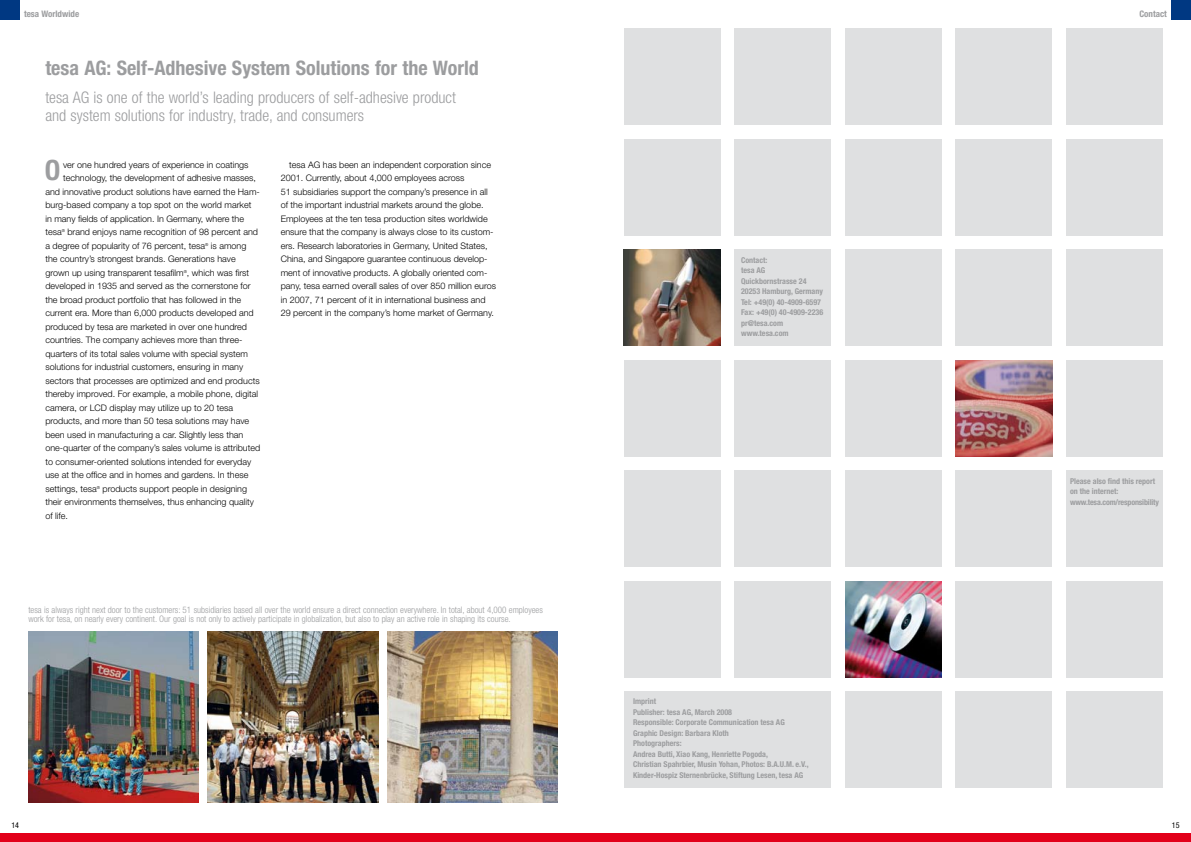
<style>
.page{position:relative;width:1191px;height:842px;background:#fff}
.page>*{position:absolute;margin:0;border:0;box-sizing:border-box;transform-origin:0 0}
.t1{font:700 condensed 28px "Helvetica Neue";color:#9c9d9f}
.t2{font:700 condensed 20px "Helvetica Neue";color:#9c9d9f}
.t3{font:300 condensed 16px/18px "Helvetica Neue";color:#9c9d9f}
.t4{font:300 9px/13.5px "Helvetica Neue";color:#000}
.t5{font:300 condensed 9px/9px "Helvetica Neue";color:#9c9d9f}
.t6{font:700 condensed 9px "Helvetica Neue";color:#9c9d9f}
.t7{font:700 condensed 8px/10.5px "Helvetica Neue";color:#9c9d9f}
.t8{font:condensed 8px "Helvetica Neue";color:#000}
.t9{font:300 4px "Helvetica Neue";color:#000}
</style>
<div class="page">
<div style="left:0;top:0;width:20px;height:20px;background:#003882"></div>
<div style="left:1171px;top:0;width:20px;height:20px;background:#003882"></div>
<div style="left:734px;top:360px;width:97px;height:96px;background:#dfe0e1"></div>
<div style="left:734px;top:249px;width:97px;height:97px;background:#dfe0e1"></div>
<div style="left:0;top:833px;width:1191px;height:9px;background:#e2001a"></div>
<div style="left:624px;top:28px;width:96px;height:97px;background:#dfe0e1"></div>
<div style="left:734px;top:28px;width:97px;height:97px;background:#dfe0e1"></div>
<div style="left:845px;top:28px;width:96px;height:97px;background:#dfe0e1"></div>
<div style="left:955px;top:28px;width:97px;height:97px;background:#dfe0e1"></div>
<div style="left:1066px;top:28px;width:96px;height:97px;background:#dfe0e1"></div>
<div style="left:624px;top:139px;width:96px;height:96px;background:#dfe0e1"></div>
<div style="left:734px;top:139px;width:97px;height:96px;background:#dfe0e1"></div>
<div style="left:845px;top:139px;width:96px;height:96px;background:#dfe0e1"></div>
<div style="left:955px;top:139px;width:97px;height:96px;background:#dfe0e1"></div>
<div style="left:1066px;top:139px;width:96px;height:96px;background:#dfe0e1"></div>
<img style="left:624px;top:249px;width:96px;height:97px">
<div style="left:845px;top:249px;width:96px;height:97px;background:#dfe0e1"></div>
<div style="left:955px;top:249px;width:97px;height:97px;background:#dfe0e1"></div>
<div style="left:1066px;top:249px;width:96px;height:97px;background:#dfe0e1"></div>
<div style="left:624px;top:360px;width:96px;height:96px;background:#dfe0e1"></div>
<div style="left:845px;top:360px;width:96px;height:96px;background:#dfe0e1"></div>
<img style="left:955px;top:360px;width:97px;height:96px">
<div style="left:1066px;top:360px;width:96px;height:96px;background:#dfe0e1"></div>
<div style="left:624px;top:471px;width:96px;height:96px;background:#dfe0e1"></div>
<div style="left:734px;top:471px;width:97px;height:96px;background:#dfe0e1"></div>
<div style="left:845px;top:471px;width:96px;height:96px;background:#dfe0e1"></div>
<div style="left:955px;top:471px;width:97px;height:96px;background:#dfe0e1"></div>
<div style="left:1066px;top:471px;width:96px;height:96px;background:#dfe0e1"></div>
<div style="left:624px;top:581px;width:96px;height:96px;background:#dfe0e1"></div>
<div style="left:734px;top:581px;width:97px;height:96px;background:#dfe0e1"></div>
<img style="left:845px;top:581px;width:96px;height:96px">
<div style="left:955px;top:581px;width:97px;height:96px;background:#dfe0e1"></div>
<div style="left:1066px;top:581px;width:96px;height:96px;background:#dfe0e1"></div>
<div style="left:734px;top:692px;width:97px;height:96px;background:#dfe0e1"></div>
<div style="left:845px;top:692px;width:96px;height:96px;background:#dfe0e1"></div>
<div style="left:955px;top:692px;width:97px;height:96px;background:#dfe0e1"></div>
<div style="left:1066px;top:692px;width:96px;height:96px;background:#dfe0e1"></div>
<img style="left:387px;top:632px;width:171px;height:170px">
<img style="left:208px;top:632px;width:170px;height:170px">
<img style="left:28px;top:632px;width:171px;height:170px">
<div style="left:624px;top:692px;width:134px;height:96px;background:#dfe0e1"></div>
<p class="t6" style="left:24px;top:9px;width:57px">tesa Worldwide</p>
<p class="t6" style="left:1139px;top:9px;width:29px">Contact</p>
<h2 class="t2" style="left:45px;top:56px;width:435px">tesa AG: Self-Adhesive System Solutions for the World</h2>
<h3 class="t3" style="left:45px;top:88px;width:412px">tesa AG is one of the world’s leading producers of self-adhesive product and system solutions for industry, trade, and consumers</h3>
<h1 class="t1" style="left:45px;top:153px;width:17px">O</h1>
<p class="t4" style="left:63px;top:157px;width:187px">ver one hundred years of experience in coatings</p>
<p class="t4" style="left:63px;top:171px;width:194px">technology, the development of adhesive masses,</p>
<p class="t4" style="left:45px;top:184px;width:216px">and innovative product solutions have earned the Ham-</p>
<p class="t4" style="left:45px;top:198px;width:208px">burg-based company a top spot on the world market</p>
<p class="t4" style="left:45px;top:211px;width:200px">in many fields of application. In Germany, where the</p>
<p class="t4" style="left:45px;top:225px;width:18px">tesa</p>
<p class="t9" style="left:62px;top:228px;width:5px">®</p>
<p class="t4" style="left:45px;top:225px;width:214px;text-indent:22px">brand enjoys name recognition of 98 percent and a degree of popularity of 76 percent, tesa</p>
<p class="t4" style="left:45px;top:238px;width:205px;text-indent:165px">is among the country’s strongest brands. Generations have grown up using transparent tesafilm , which was first</p>
<p class="t9" style="left:205px;top:242px;width:5px">®</p>
<p class="t9" style="left:184px;top:269px;width:5px">®</p>
<p class="t4" style="left:45px;top:279px;width:216px">developed in 1935 and served as the cornerstone for the broad product portfolio that has followed in the current era. More than 6,000 products developed and produced by tesa are marketed in over one hundred countries. The company achieves more than three&shy;quarters of its total sales volume with special system solutions for industrial customers, ensuring in many sectors that processes are optimized and end products thereby improved. For example, a mobile phone, digital camera, or LCD display may utilize up to 20 tesa products, and more than 50 tesa solutions may have been used in manufacturing a car. Slightly less than one-quarter of the company’s sales volume is attributed to consumer-oriented solutions intended for everyday use at the office and in homes and gardens. In these settings, tesa</p>
<p class="t4" style="left:45px;top:481px;width:210px;text-indent:57px">products support people in designing their environments themselves, thus enhancing quality of life.</p>
<p class="t9" style="left:97px;top:485px;width:5px">®</p>
<p class="t4" style="left:281px;top:157px;width:217px;text-indent:9px">tesa AG has been an independent corporation since 2001. Currently, about 4,000 employees across<br>51 subsidiaries support the company’s presence in all of the important industrial markets around the globe.<br>Employees at the ten tesa production sites worldwide ensure that the company is always close to its custom&shy;ers. Research laboratories in Germany, United States, China, and Singapore guarantee continuous develop&shy;ment of innovative products. A globally oriented com&shy;pany, tesa earned overall sales of over 850 million euros in 2007, 71 percent of it in international business and 29 percent in the company’s home market of Germany.</p>
<p class="t5" style="left:28px;top:605px;width:516px">tesa is always right next door to the customers: 51 subsidiaries based all over the world ensure a direct connection everywhere. In total, about 4,000 employees work for tesa, on nearly every continent. Our goal is not only to actively participate in globalization, but also to play an active role in shaping its course.</p>
<p class="t7" style="left:741px;top:255px;width:84px">Contact:<br>tesa AG<br>Quickbornstrasse 24<br>20253 Hamburg, Germany<br>Tel: +49(0) 40-4909-6597<br>Fax: +49(0) 40-4909-2236 pr@tesa.com www.tesa.com</p>
<p class="t7" style="left:633px;top:696px;width:177px">Imprint<br>Publisher: tesa AG, March 2008<br>Responsible: Corporate Communication tesa AG Graphic Design: Barbara Kloth<br>Photographers:<br>Andrea Butti, Xiao Kang, Henriette Pogoda,<br>Christian Spahrbier, Musin Yohan, Photos: B.A.U.M. e.V., Kinder-Hospiz Sternenbrücke, Stiftung Lesen, tesa AG</p>
<p class="t7" style="left:1070px;top:476px;width:90px">Please also find this report on the internet: www.tesa.com/responsibility</p>
<p class="t8" style="left:11px;top:821px;width:9px">14</p>
<p class="t8" style="left:1172px;top:821px;width:9px">15</p>
</div>
